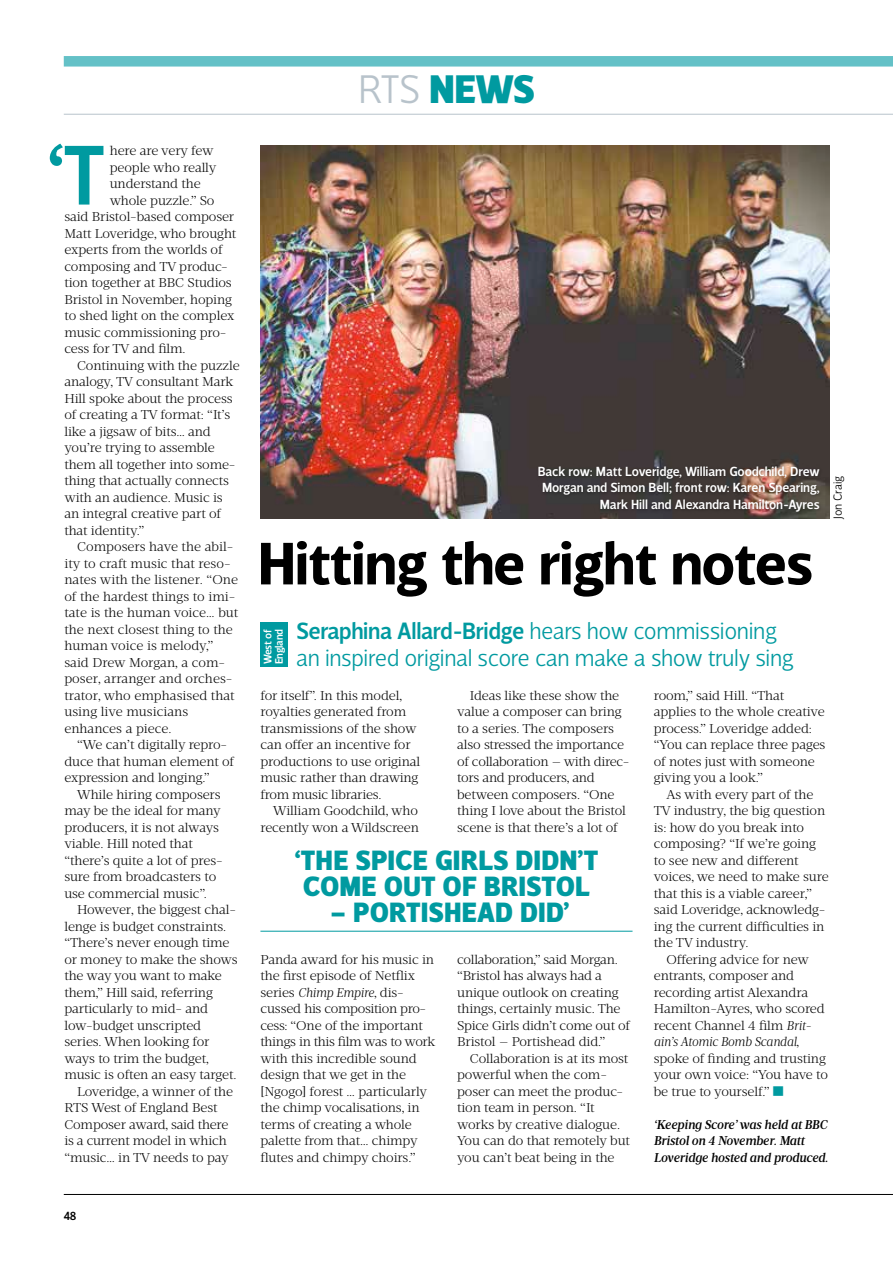
<style>
.page{position:relative;width:893px;height:1263px;background:#fff}
.page>*{position:absolute;margin:0;border:0;box-sizing:border-box;transform-origin:0 0}
.t1{font:500 86.25px "Velino Sans";color:#009aa0}
.t2{font:700 61.05px "Velino Sans";letter-spacing:-.02em;color:#000}
.t3{font:900 40.65px "Velino Sans";color:#009aa0}
.t4{font:900 28.5px/26.2px "Velino Sans";color:#009aa0;text-align:center}
.t5{font:300 24px/27px "Velino Sans";letter-spacing:-.02em;color:#009aa0}
.t6{font:500 13.5px/16.5px "Velino Sans";letter-spacing:-.01em;color:#fff;text-align:right}
.t7{font:300 13.05px/16.5px "Velino Text";letter-spacing:-.01em;color:#000}
.t8{font:italic 500 13.05px/16.5px "Velino Text";letter-spacing:-.01em;color:#000}
.t9{font:italic 300 13.05px "Velino Text";letter-spacing:-.01em;color:#000}
.t10{font:300 12px "Velino Sans";letter-spacing:-.01em;color:#000}
.t11{font:500 12px "Velino Sans";color:#000}
.t12{font:500 11.1px/11.6px "Velino Sans";letter-spacing:-.025em;color:#fff}
.s1{font-weight:300;color:#b8c3cb}
.s2{font-weight:500}
.s3{font-style:italic}
.s4{font-style:normal}
.s5{font-family:"STIX General";font-weight:400;font-size:11.7px;color:#009aa0}
</style>
<div class="page">
<hr style="left:64px;top:114px;width:829px;height:1px;background:#b8c3cb">
<div style="left:64px;top:56px;width:829px;height:11px;background:#64c1c7"></div>
<hr style="left:64px;top:1194px;width:829px;height:1px;background:#000">
<img style="left:260px;top:146px;width:569px;height:372px">
<div style="left:536px;top:463px;width:286px;height:51px;background:#000;opacity:.35"></div>
<div style="left:260px;top:622px;width:28px;height:44px;background:#009aa0"></div>
<hr style="left:260px;top:931px;width:372px;height:1px;background:#009aa0">
<svg style="left:50px;top:144px;width:13px;height:22px"></svg>
<h1 class="t1" style="left:63px;top:127px;width:44px">T</h1>
<p class="t7" style="left:110px;top:143px;width:105px">here are very few</p>
<p class="t7" style="left:110px;top:159px;width:108px">people who really</p>
<p class="t7" style="left:110px;top:176px;width:92px">understand the</p>
<p class="t7" style="left:110px;top:192px;width:106px">whole puzzle.” So</p>
<p class="t7" style="left:64px;top:209px;width:171px">said Bristol-based composer</p>
<p class="t7" style="left:64px;top:225px;width:173px">Matt Loveridge, who brought</p>
<p class="t7" style="left:64px;top:242px;width:160px">experts from the worlds of</p>
<p class="t7" style="left:64px;top:258px;width:165px">composing and TV produc-</p>
<p class="t7" style="left:64px;top:275px;width:169px">tion together at BBC Studios</p>
<p class="t7" style="left:64px;top:291px;width:169px">Bristol in November, hoping</p>
<p class="t7" style="left:64px;top:308px;width:172px">to shed light on the complex</p>
<p class="t7" style="left:64px;top:324px;width:164px">music commissioning pro-</p>
<p class="t7" style="left:64px;top:341px;width:123px">cess for TV and film.</p>
<p class="t7" style="left:77px;top:357px;width:164px">Continuing with the puzzle</p>
<p class="t7" style="left:64px;top:374px;width:171px">analogy, TV consultant Mark</p>
<p class="t7" style="left:64px;top:390px;width:170px">Hill spoke about the process</p>
<p class="t7" style="left:64px;top:407px;width:167px">of creating a TV format: “It’s</p>
<p class="t7" style="left:64px;top:423px;width:148px">like a jigsaw of bits… and</p>
<p class="t7" style="left:64px;top:440px;width:152px">you’re trying to assemble</p>
<p class="t7" style="left:64px;top:456px;width:173px">them all together into some-</p>
<p class="t7" style="left:64px;top:473px;width:166px">thing that actually connects</p>
<p class="t7" style="left:64px;top:489px;width:160px">with an audience. Music is</p>
<p class="t7" style="left:64px;top:506px;width:158px">an integral creative part of</p>
<p class="t7" style="left:64px;top:522px;width:81px">that identity.”</p>
<p class="t7" style="left:77px;top:539px;width:158px">Composers have the abil-</p>
<p class="t7" style="left:64px;top:555px;width:168px">ity to craft music that reso-</p>
<p class="t7" style="left:64px;top:572px;width:175px">nates with the listener. “One</p>
<p class="t7" style="left:64px;top:588px;width:173px">of the hardest things to imi-</p>
<p class="t7" style="left:64px;top:605px;width:176px">tate is the human voice… but</p>
<p class="t7" style="left:64px;top:621px;width:170px">the next closest thing to the</p>
<p class="t7" style="left:64px;top:638px;width:151px">human voice is melody,”</p>
<p class="t7" style="left:64px;top:654px;width:162px">said Drew Morgan, a com-</p>
<p class="t7" style="left:64px;top:671px;width:170px">poser, arranger and orches-</p>
<p class="t7" style="left:64px;top:687px;width:172px">trator, who emphasised that</p>
<p class="t7" style="left:64px;top:704px;width:125px">using live musicians</p>
<p class="t7" style="left:64px;top:720px;width:109px">enhances a piece.</p>
<p class="t7" style="left:77px;top:737px;width:152px">“We can’t digitally repro-</p>
<p class="t7" style="left:64px;top:753px;width:171px">duce that human element of</p>
<p class="t7" style="left:64px;top:770px;width:147px">expression and longing.”</p>
<p class="t7" style="left:77px;top:786px;width:145px">While hiring composers</p>
<p class="t7" style="left:64px;top:803px;width:158px">may be the ideal for many</p>
<p class="t7" style="left:64px;top:819px;width:156px">producers, it is not always</p>
<p class="t7" style="left:64px;top:836px;width:130px">viable. Hill noted that</p>
<p class="t7" style="left:64px;top:852px;width:160px">“there’s quite a lot of pres-</p>
<p class="t7" style="left:64px;top:869px;width:153px">sure from broadcasters to</p>
<p class="t7" style="left:64px;top:885px;width:144px">use commercial music”.</p>
<p class="t7" style="left:77px;top:902px;width:160px">However, the biggest chal-</p>
<p class="t7" style="left:64px;top:918px;width:163px">lenge is budget constraints.</p>
<p class="t7" style="left:64px;top:935px;width:167px">“There’s never enough time</p>
<p class="t7" style="left:64px;top:951px;width:175px">or money to make the shows</p>
<p class="t7" style="left:64px;top:968px;width:159px">the way you want to make</p>
<p class="t7" style="left:64px;top:984px;width:150px">them,” Hill said, referring</p>
<p class="t7" style="left:64px;top:1001px;width:145px">particularly to mid- and</p>
<p class="t7" style="left:64px;top:1017px;width:138px">low-budget unscripted</p>
<p class="t7" style="left:64px;top:1034px;width:147px">series. When looking for</p>
<p class="t7" style="left:64px;top:1050px;width:146px">ways to trim the budget,</p>
<p class="t7" style="left:64px;top:1067px;width:174px">music is often an easy target.</p>
<p class="t7" style="left:77px;top:1083px;width:157px">Loveridge, a winner of the</p>
<p class="t7" style="left:64px;top:1100px;width:155px">RTS West of England Best</p>
<p class="t7" style="left:64px;top:1116px;width:166px">Composer award, said there</p>
<p class="t7" style="left:64px;top:1133px;width:164px">is a current model in which</p>
<p class="t7" style="left:64px;top:1149px;width:166px">“music… in TV needs to pay</p>
<p class="t11" style="left:64px;top:1209px;width:14px">48</p>
<h3 class="t3" style="left:358px;top:66px;width:178px"><span class="s1">RTS</span> NEWS</h3>
<p class="t6" style="left:538px;top:463px;width:283px">Back row: Matt Loveridge, William Goodchild, Drew<br>Morgan and Simon Bell; front row: Karen Spearing,<br>Mark Hill and Alexandra Hamilton-Ayres</p>
<h2 class="t2" style="left:258px;top:529px;width:557px">Hitting the right notes</h2>
<p class="t12" style="left:262px;top:664px;width:37px;rotate:-90deg">West of<br>England</p>
<h3 class="t5" style="left:296px;top:618px;width:499px"><span class="s2">Seraphina Allard-Bridge</span> hears how commissioning an inspired original score can make a show truly sing</h3>
<p class="t10" style="left:831px;top:518px;width:44px;rotate:-90deg">Jon Craig</p>
<p class="t7" style="left:260px;top:687px;width:161px">for itself”. In this model, royalties generated from transmissions of the show can offer an incentive for productions to use original music rather than drawing from music libraries.</p>
<p class="t7" style="left:260px;top:803px;width:160px;text-align:right">William Goodchild, who recently won a Wildscreen</p>
<p class="t7" style="left:457px;top:687px;width:174px;text-indent:13px">Ideas like these show the value a composer can bring to a series. The composers also stressed the importance of collaboration – with direc&shy;tors and producers, and between composers. “One thing I love about the Bristol scene is that there’s a lot of</p>
<h3 class="t4" style="left:294px;top:848px;width:306px">‘THE SPICE GIRLS DIDN’T<br>COME OUT OF BRISTOL</h3>
<h3 class="t4" style="left:330px;top:901px;width:242px">– PORTISHEAD DID’</h3>
<p class="t7" style="left:260px;top:951px;width:176px">Panda award for his music in the first episode of Netflix series <span class="s3">Chimp Empire</span>, dis&shy;cussed his composition pro&shy;cess: “One of the important things in this film was to work with this incredible sound design that we get in the [Ngogo] forest … particularly the chimp vocalisations, in terms of creating a whole palette from that… chimpy flutes and chimpy choirs.”</p>
<p class="t7" style="left:457px;top:951px;width:174px">collaboration,” said Morgan. “Bristol has always had a unique outlook on creating things, certainly music. The<br>Spice Girls didn’t come out of<br>Bristol – Portishead did.”</p>
<p class="t7" style="left:457px;top:1050px;width:174px;text-indent:13px">Collaboration is at its most powerful when the com&shy;poser can meet the produc&shy;tion team in person. “It works by creative dialogue.<br>You can do that remotely but you can’t beat being in the</p>
<p class="t7" style="left:654px;top:687px;width:173px">room,” said Hill. “That applies to the whole creative process.” Loveridge added: “You can replace three pages of notes just with someone giving you a look.”</p>
<p class="t7" style="left:666px;top:786px;width:148px">As with every part of the</p>
<p class="t7" style="left:654px;top:803px;width:173px">TV industry, the big question</p>
<p class="t7" style="left:654px;top:819px;width:152px">is: how do you break into</p>
<p class="t7" style="left:654px;top:836px;width:164px">composing? “If we’re going</p>
<p class="t7" style="left:654px;top:852px;width:146px">to see new and different</p>
<p class="t7" style="left:654px;top:869px;width:176px">voices, we need to make sure</p>
<p class="t7" style="left:654px;top:885px;width:160px">that this is a viable career,”</p>
<p class="t7" style="left:654px;top:902px;width:173px">said Loveridge, acknowledg-</p>
<p class="t7" style="left:654px;top:918px;width:172px">ing the current difficulties in</p>
<p class="t7" style="left:654px;top:935px;width:96px">the TV industry.</p>
<p class="t7" style="left:666px;top:951px;width:144px">Offering advice for new</p>
<p class="t7" style="left:654px;top:968px;width:142px">entrants, composer and</p>
<p class="t7" style="left:654px;top:984px;width:156px">recording artist Alexandra</p>
<p class="t7" style="left:654px;top:1001px;width:172px">Hamilton-Ayres, who scored</p>
<p class="t7" style="left:654px;top:1017px;width:159px">recent Channel 4 film <span class="s3">Brit-</span></p>
<p class="t9" style="left:654px;top:1034px;width:147px">ain’s Atomic Bomb Scandal<span class="s4">,</span></p>
<p class="t7" style="left:654px;top:1050px;width:174px">spoke of finding and trusting</p>
<p class="t7" style="left:654px;top:1067px;width:176px">your own voice: “You have to</p>
<p class="t7" style="left:654px;top:1083px;width:131px">be true to yourself.” <span class="s5">■</span></p>
<p class="t8" style="left:654px;top:1116px;width:176px">‘Keeping Score’ was held at BBC<br>Bristol on 4 November. Matt<br>Loveridge hosted and produced.</p>
</div>
